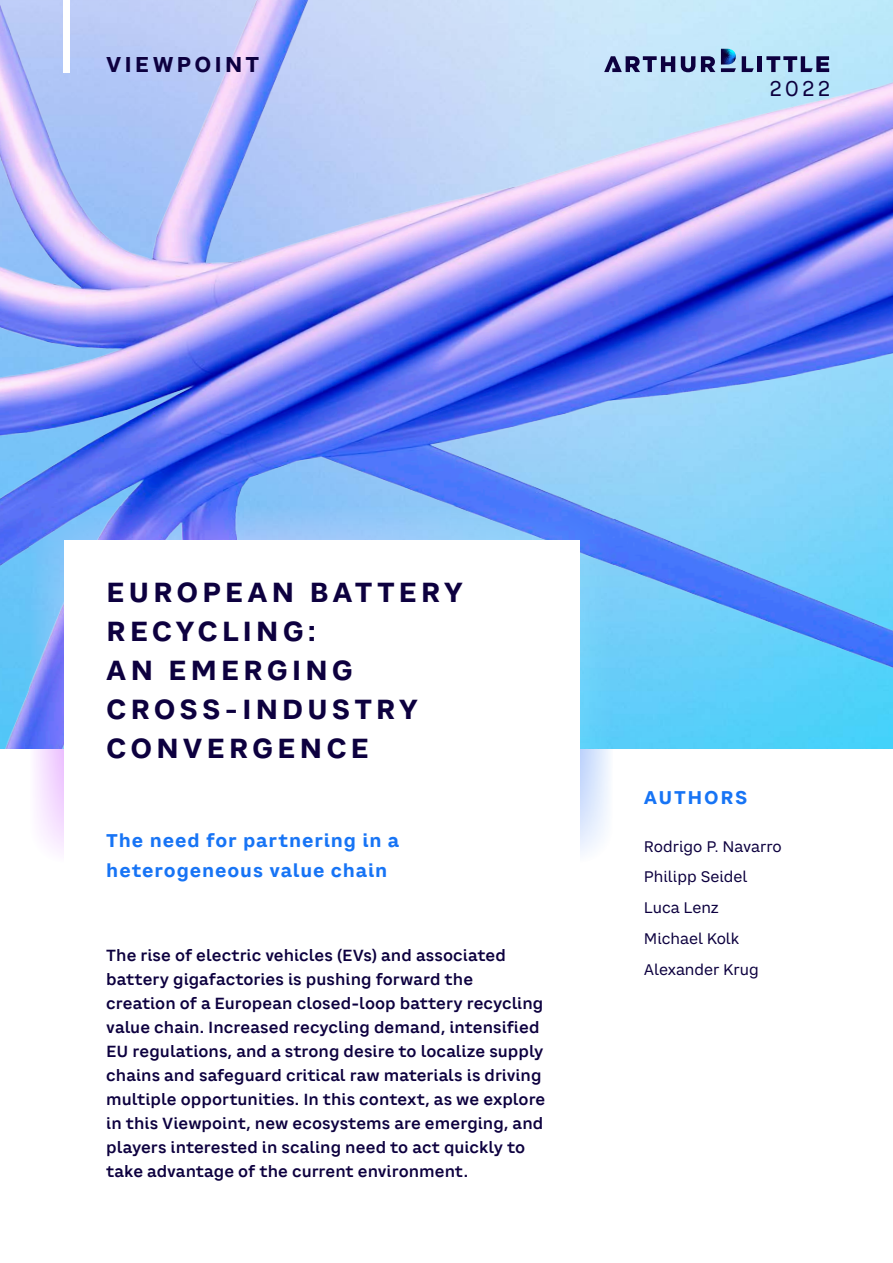
<style>
.page{position:relative;width:893px;height:1263px;background:#fff}
.page>*{position:absolute;margin:0;border:0;box-sizing:border-box;transform-origin:0 0}
.FC_BOX_HEADING{font:700 27px/39px "CA Saygon Text";letter-spacing:.14em;color:#0d003f}
.t1{font:700 21px "CA Saygon Text";letter-spacing:.14em;color:#0d003f}
.t2{font:21px "CA Saygon Text";color:#0d003f}
.FC_BOX_SUBHEADING{font:700 18px/30px "CA Saygon Text";letter-spacing:.05em;color:#1774f5}
.FC_AUTHORS_TEXT{font:700 18px "CA Saygon Text";letter-spacing:.09em;color:#1774f5}
.FC_BOX_INTRO_PARA{font:600 15.75px/24px "CA Saygon Text";letter-spacing:.005em;color:#0d003f}
.FC_AUTHORS_NAME{font:15px "CA Saygon Text";color:#0d003f}
</style>
<div class="page">
<img style="left:0;top:0;width:893px;height:748px">
<svg style="left:30px;top:506px;width:583px;height:357px;background:#8bb5f9"></svg>
<div style="left:64px;top:540px;width:515px;height:638px;background:#fff"></div>
<svg style="left:681px;top:56px;width:14px;height:16px"></svg>
<svg style="left:701px;top:56px;width:14px;height:16px"></svg>
<svg style="left:604px;top:56px;width:71px;height:16px"></svg>
<hr style="left:758px;top:56px;width:4px;height:16px;background:#0d003f">
<svg style="left:742px;top:56px;width:12px;height:16px"></svg>
<svg style="left:766px;top:56px;width:63px;height:16px"></svg>
<svg style="left:721px;top:49px;width:15px;height:23px"></svg>
<div style="left:64px;top:0;width:6px;height:72px;background:#fff"></div>
<h2 class="t1" style="left:106px;top:48px;width:155px">VIEWPOINT</h2>
<h2 class="t2" style="left:769px;top:73px;width:62px">2022</h2>
<p class="FC_BOX_HEADING" style="left:106px;top:573px;width:358px">EUROPEAN BATTERY<br>RECYCLING:<br>AN EMERGING<br>CROSS-INDUSTRY<br>CONVERGENCE</p>
<p class="FC_BOX_SUBHEADING" style="left:106px;top:826px;width:294px">The need for partnering in a heterogeneous value chain</p>
<p class="FC_BOX_INTRO_PARA" style="left:106px;top:943px;width:441px">The rise of electric vehicles (EVs) and associated battery gigafactories is pushing forward the creation of a European closed-loop battery recycling value chain. Increased recycling demand, intensified EU regulations, and a strong desire to localize supply chains and safeguard critical raw materials is driving multiple opportunities. In this context, as we explore in this Viewpoint, new ecosystems are emerging, and players interested in scaling need to act quickly to take advantage of the current environment.</p>
<p class="FC_AUTHORS_TEXT" style="left:644px;top:783px;width:105px">AUTHORS</p>
<p class="FC_AUTHORS_NAME" style="left:644px;top:835px;width:139px">Rodrigo P. Navarro</p>
<p class="FC_AUTHORS_NAME" style="left:644px;top:866px;width:105px">Philipp Seidel</p>
<p class="FC_AUTHORS_NAME" style="left:644px;top:897px;width:76px">Luca Lenz</p>
<p class="FC_AUTHORS_NAME" style="left:644px;top:928px;width:97px">Michael Kolk</p>
<p class="FC_AUTHORS_NAME" style="left:644px;top:958px;width:116px">Alexander Krug</p>
</div>
